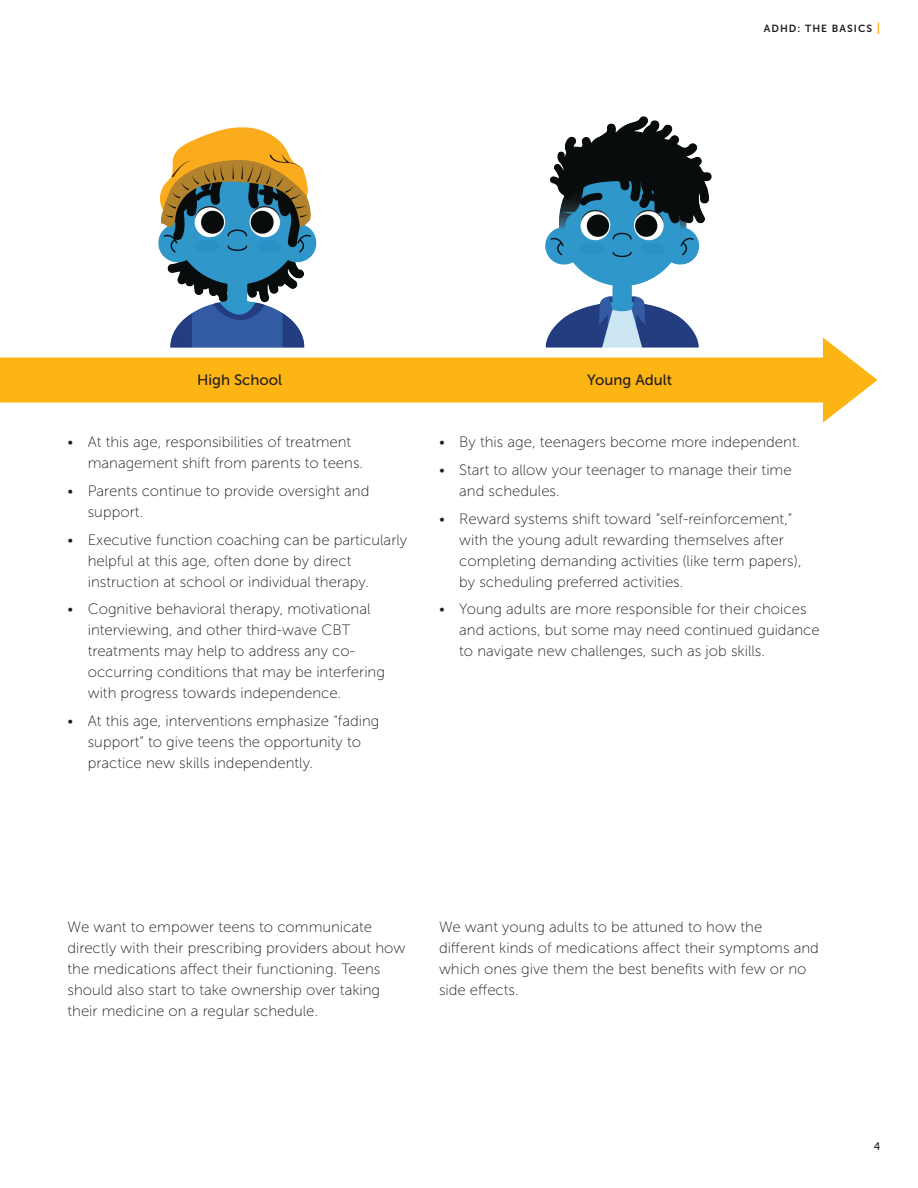
<style>
.page{position:relative;width:918px;height:1188px;background:#fff}
.page>*{position:absolute;margin:0;border:0;box-sizing:border-box;transform-origin:0 0}
.t1{font:15px/21px "Museo Sans 100";color:#231f20}
.t2{font:15px "Museo Sans 500";color:#231f20}
.t3{font:10.8px "Museo Sans 500";color:#231f20}
.t4{font:10.35px "Museo Sans 700";letter-spacing:.1em;color:#231f20}
.s1{font-size:12px;color:#fdb514}
</style>
<div class="page">
<div style="left:0;top:358px;width:834px;height:45px;background:#fdb514"></div>
<svg style="left:823px;top:337px;width:54px;height:86px"></svg>
<img style="left:158px;top:127px;width:159px;height:221px">
<img style="left:545px;top:116px;width:167px;height:232px">
<p class="t4" style="left:764px;top:22px;width:118px">ADHD: THE BASICS <span class="s1">|</span></p>
<p class="t2" style="left:197px;top:371px;width:87px">High School</p>
<p class="t2" style="left:587px;top:371px;width:86px">Young Adult</p>
<p class="t1" style="left:88px;top:432px;width:277px;text-indent:-20px">• At this age, responsibilities of treatment management shift from parents to teens.</p>
<p class="t1" style="left:88px;top:480px;width:283px;text-indent:-20px">• Parents continue to provide oversight and support.</p>
<p class="t1" style="left:88px;top:529px;width:321px;text-indent:-20px">• Executive function coaching can be particularly helpful at this age, often done by direct instruction at school or individual therapy.</p>
<p class="t1" style="left:88px;top:599px;width:299px;text-indent:-20px">• Cognitive behavioral therapy, motivational interviewing, and other third-wave CBT treatments may help to address any co&shy;occurring conditions that may be interfering with progress towards independence.</p>
<p class="t1" style="left:88px;top:711px;width:293px;text-indent:-20px">• At this age, interventions emphasize “fading support” to give teens the opportunity to practice new skills independently.</p>
<p class="t1" style="left:439px;top:432px;width:363px">• By this age, teenagers become more independent.</p>
<p class="t1" style="left:459px;top:459px;width:334px;text-indent:-20px">• Start to allow your teenager to manage their time and schedules.</p>
<p class="t1" style="left:459px;top:508px;width:344px;text-indent:-20px">• Reward systems shift toward “self-reinforcement,” with the young adult rewarding themselves after completing demanding activities (like term papers), by scheduling preferred activities.</p>
<p class="t1" style="left:459px;top:599px;width:362px;text-indent:-20px">• Young adults are more responsible for their choices and actions, but some may need continued guidance to navigate new challenges, such as job skills.</p>
<p class="t1" style="left:68px;top:916px;width:339px">We want to empower teens to communicate directly with their prescribing providers about how the medications affect their functioning. Teens should also start to take ownership over taking their medicine on a regular schedule.</p>
<p class="t1" style="left:439px;top:916px;width:381px">We want young adults to be attuned to how the different kinds of medications affect their symptoms and which ones give them the best benefits with few or no side effects.</p>
<p class="t3" style="left:874px;top:1141px;width:8px">4</p>
</div>
